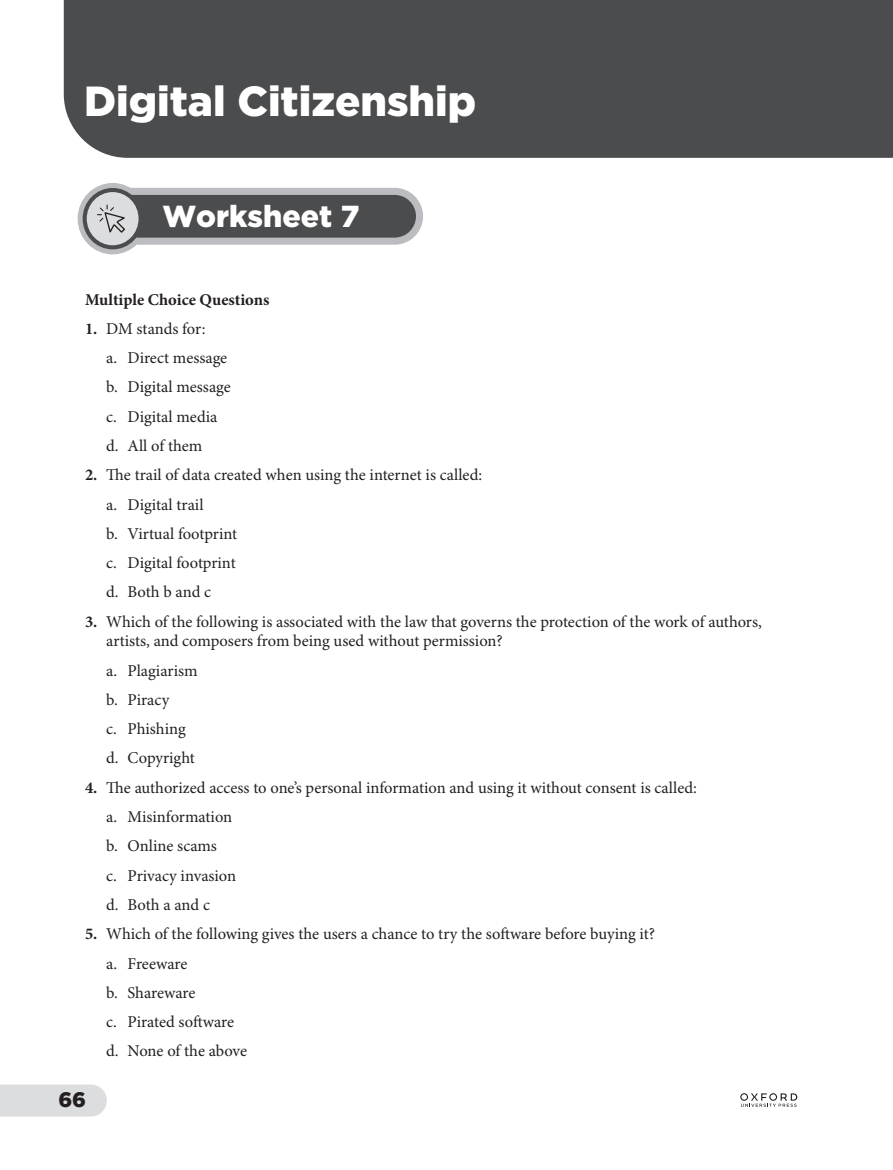
<style>
.page{position:relative;width:893px;height:1170px;background:#fff}
.page>*{position:absolute;margin:0;border:0;box-sizing:border-box;transform-origin:0 0}
.Chapter_Head_DA{font:900 42px "Gotham";color:#fff}
.t1{font:900 30.3px "Gotham";color:#fff}
.t2{font:900 21px "Gotham";color:#231f20}
.Body_Text_TG{font:16.5px/19.5px "Minion Pro";color:#231f20}
.Heading_1_TG{font:700 16.5px "Minion Pro";color:#231f20}
.s1{font-weight:700}
</style>
<div class="page">
<svg style="left:0;top:1084px;width:107px;height:32px;background:#dedfe0"></svg>
<div style="left:58px;top:1091px;width:38px;height:17px;background:#dcdddf"></div>
<svg style="left:740px;top:1093px;width:57px;height:13px"></svg>
<div style="left:64px;top:0;width:829px;height:158px;background:#4b4c4d"></div>
<svg style="left:81px;top:186px;width:63px;height:65px"></svg>
<div style="left:78px;top:183px;width:70px;height:71px;border:7px solid #bcbdc0;border-radius:50%"></div>
<div style="left:102px;top:191px;width:318px;height:50px;background:#4b4c4d;border-radius:25px"></div>
<div style="left:99px;top:188px;width:324px;height:57px;border:7px solid #bcbdc0;border-radius:25px"></div>
<svg style="left:85px;top:190px;width:56px;height:57px"></svg>
<div style="left:83px;top:188px;width:60px;height:61px;border:4px solid #4b4c4d;border-radius:50%"></div>
<svg style="left:97px;top:204px;width:29px;height:31px"></svg>
<p class="Chapter_Head_DA" style="left:84px;top:77px;width:394px">Digital Citizenship</p>
<p class="t1" style="left:162px;top:199px;width:198px">Worksheet 7</p>
<p class="Heading_1_TG" style="left:85px;top:287px;width:186px">Multiple Choice Questions</p>
<p class="Body_Text_TG" style="left:85px;top:319px;width:122px"><span class="s1">1.</span> DM stands for:</p>
<p class="Body_Text_TG" style="left:106px;top:349px;width:122px">a. Direct message</p>
<p class="Body_Text_TG" style="left:106px;top:378px;width:126px">b. Digital message</p>
<p class="Body_Text_TG" style="left:106px;top:407px;width:113px">c. Digital media</p>
<p class="Body_Text_TG" style="left:106px;top:436px;width:98px">d. All of them</p>
<p class="Body_Text_TG" style="left:85px;top:466px;width:399px"><span class="s1">2.</span> The trail of data created when using the internet is called:</p>
<p class="Body_Text_TG" style="left:106px;top:495px;width:99px">a. Digital trail</p>
<p class="Body_Text_TG" style="left:106px;top:524px;width:132px">b. Virtual footprint</p>
<p class="Body_Text_TG" style="left:106px;top:553px;width:131px">c. Digital footprint</p>
<p class="Body_Text_TG" style="left:106px;top:583px;width:106px">d. Both b and c</p>
<p class="Body_Text_TG" style="left:106px;top:612px;width:657px;text-indent:-21px"><span class="s1">3.</span> Which of the following is associated with the law that governs the protection of the work of authors, artists, and composers from being used without permission?</p>
<p class="Body_Text_TG" style="left:106px;top:661px;width:93px">a. Plagiarism</p>
<p class="Body_Text_TG" style="left:106px;top:690px;width:64px">b. Piracy</p>
<p class="Body_Text_TG" style="left:106px;top:719px;width:81px">c. Phishing</p>
<p class="Body_Text_TG" style="left:106px;top:749px;width:90px">d. Copyright</p>
<p class="Body_Text_TG" style="left:85px;top:778px;width:613px"><span class="s1">4.</span> The authorized access to one’s personal information and using it without consent is called:</p>
<p class="Body_Text_TG" style="left:106px;top:807px;width:127px">a. Misinformation</p>
<p class="Body_Text_TG" style="left:106px;top:837px;width:112px">b. Online scams</p>
<p class="Body_Text_TG" style="left:106px;top:866px;width:131px">c. Privacy invasion</p>
<p class="Body_Text_TG" style="left:106px;top:895px;width:105px">d. Both a and c</p>
<p class="Body_Text_TG" style="left:85px;top:924px;width:571px"><span class="s1">5.</span> Which of the following gives the users a chance to try the software before buying it?</p>
<p class="Body_Text_TG" style="left:106px;top:954px;width:83px">a. Freeware</p>
<p class="Body_Text_TG" style="left:106px;top:983px;width:91px">b. Shareware</p>
<p class="Body_Text_TG" style="left:106px;top:1012px;width:129px">c. Pirated software</p>
<p class="Body_Text_TG" style="left:106px;top:1041px;width:142px">d. None of the above</p>
<p class="t2" style="left:58px;top:1087px;width:29px">66</p>
</div>
